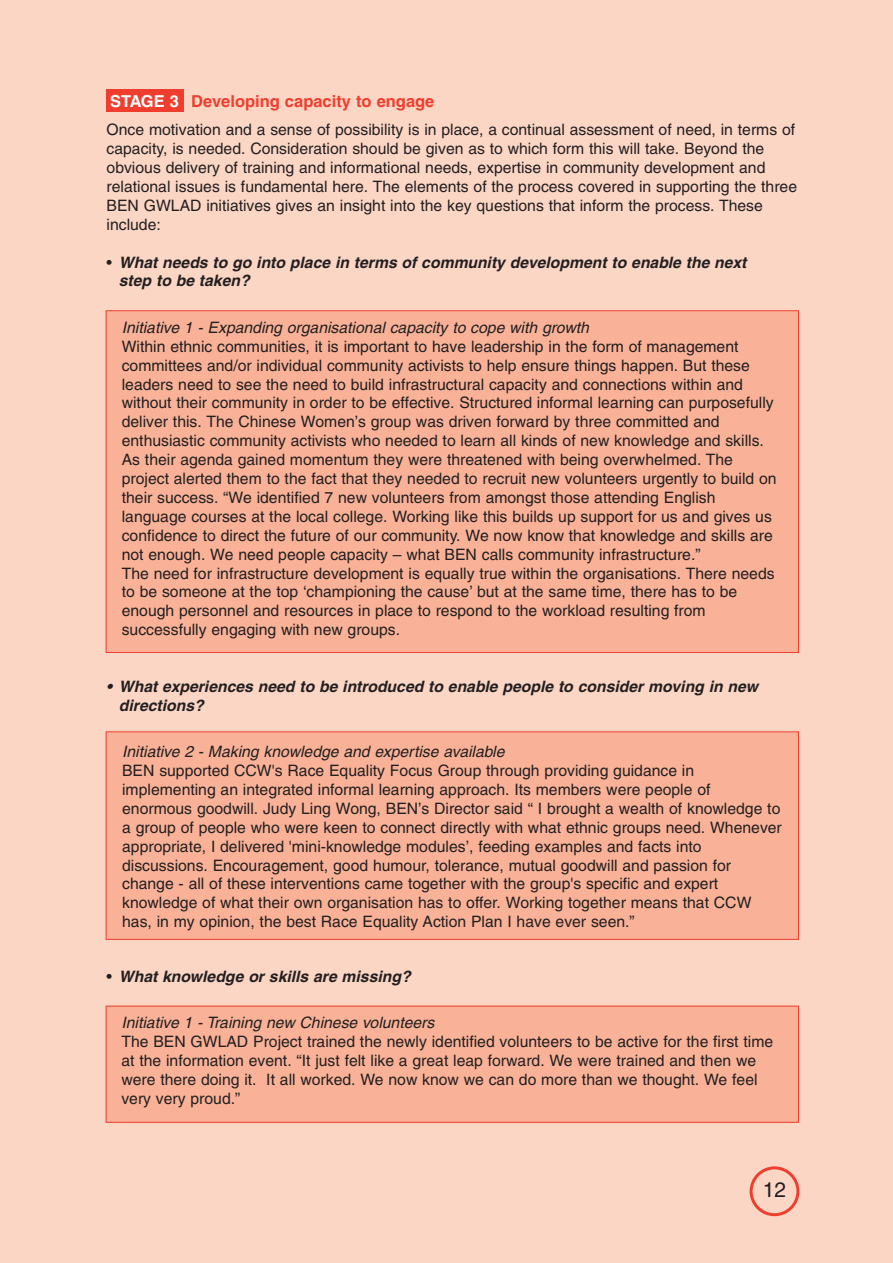
<style>
.page{position:relative;width:893px;height:1263px;background:#fcd6c5}
.page>*{position:absolute;margin:0;border:0;box-sizing:border-box;transform-origin:0 0}
.t1{font:21px "Helvetica";color:#231f20}
.t2{font:700 16.5px "Helvetica";color:#ef3e2e}
.t3{font:15.75px/18.9px "Helvetica";color:#231f20}
.t4{font:italic 700 15.75px/18.9px "Helvetica";color:#231f20}
.t5{font:italic 15.75px "Helvetica";color:#231f20}
.s1{color:#fff}
.s2{font-weight:400;font-style:normal}
</style>
<div class="page">
<div style="left:106px;top:89px;width:78px;height:23px;background:#ef3e2e"></div>
<div style="left:106px;top:1006px;width:692px;height:116px;background:#f9b297"></div>
<div style="left:106px;top:1006px;width:693px;height:117px;border:1px solid #ef3e2e"></div>
<div style="left:106px;top:732px;width:692px;height:207px;background:#f9b297"></div>
<div style="left:106px;top:731px;width:693px;height:209px;border:1px solid #ef3e2e"></div>
<div style="left:106px;top:311px;width:692px;height:341px;background:#f9b297"></div>
<svg style="left:750px;top:1166px;width:49px;height:50px"></svg>
<p class="t2" style="left:110px;top:95px;width:326px"><span class="s1">STAGE 3</span> Developing capacity to engage</p>
<p class="t3" style="left:107px;top:122px;width:692px">Once motivation and a sense of possibility is in place, a continual assessment of need, in terms of capacity, is needed. Consideration should be given as to which form this will take. Beyond the obvious delivery of training and informational needs, expertise in community development and relational issues is fundamental here. The elements of the process covered in supporting the three BEN GWLAD initiatives gives an insight into the key questions that inform the process. These include:</p>
<p class="t4" style="left:119px;top:254px;width:629px;text-indent:-12px"><span class="s2">•</span> What needs to go into place in terms of community development to enable the next step to be taken?</p>
<p class="t5" style="left:122px;top:321px;width:469px">Initiative 1 - Expanding organisational capacity to cope with growth</p>
<p class="t3" style="left:122px;top:338px;width:656px">Within ethnic communities, it is important to have leadership in the form of management committees and/or individual community activists to help ensure things happen. But these leaders need to see the need to build infrastructural capacity and connections within and without their community in order to be effective. Structured informal learning can purposefully deliver this. The Chinese Women’s group was driven forward by three committed and enthusiastic community activists who needed to learn all kinds of new knowledge and skills.<br>As their agenda gained momentum they were threatened with being overwhelmed. The project alerted them to the fact that they needed to recruit new volunteers urgently to build on their success. “We identified 7 new volunteers from amongst those attending English language courses at the local college. Working like this builds up support for us and gives us confidence to direct the future of our community. We now know that knowledge and skills are not enough. We need people capacity – what BEN calls community infrastructure.”<br>The need for infrastructure development is equally true within the organisations. There needs to be someone at the top ‘championing the cause’ but at the same time, there has to be enough personnel and resources in place to respond to the workload resulting from successfully engaging with new groups.</p>
<p class="t4" style="left:119px;top:678px;width:641px;text-indent:-12px">• What experiences need to be introduced to enable people to consider moving in new directions?</p>
<p class="t5" style="left:122px;top:746px;width:384px">Initiative 2 - Making knowledge and expertise available</p>
<p class="t3" style="left:122px;top:762px;width:661px">BEN supported CCW's Race Equality Focus Group through providing guidance in implementing an integrated informal learning approach. Its members were people of enormous goodwill. Judy Ling Wong, BEN’s Director said “ I brought a wealth of knowledge to a group of people who were keen to connect directly with what ethnic groups need. Whenever appropriate, I delivered 'mini-knowledge modules’, feeding examples and facts into discussions. Encouragement, good humour, tolerance, mutual goodwill and passion for change - all of these interventions came together with the group's specific and expert knowledge of what their own organisation has to offer. Working together means that CCW has, in my opinion, the best Race Equality Action Plan I have ever seen.”</p>
<p class="t4" style="left:107px;top:968px;width:306px"><span class="s2">•</span> What knowledge or skills are missing?</p>
<p class="t5" style="left:121px;top:1017px;width:314px">Initiative 1 - Training new Chinese volunteers</p>
<p class="t3" style="left:121px;top:1034px;width:653px">The BEN GWLAD Project trained the newly identified volunteers to be active for the first time at the information event. “It just felt like a great leap forward. We were trained and then we were there doing it. It all worked. We now know we can do more than we thought. We feel very very proud.”</p>
<h1 class="t1" style="left:763px;top:1182px;width:25px">12</h1>
</div>
